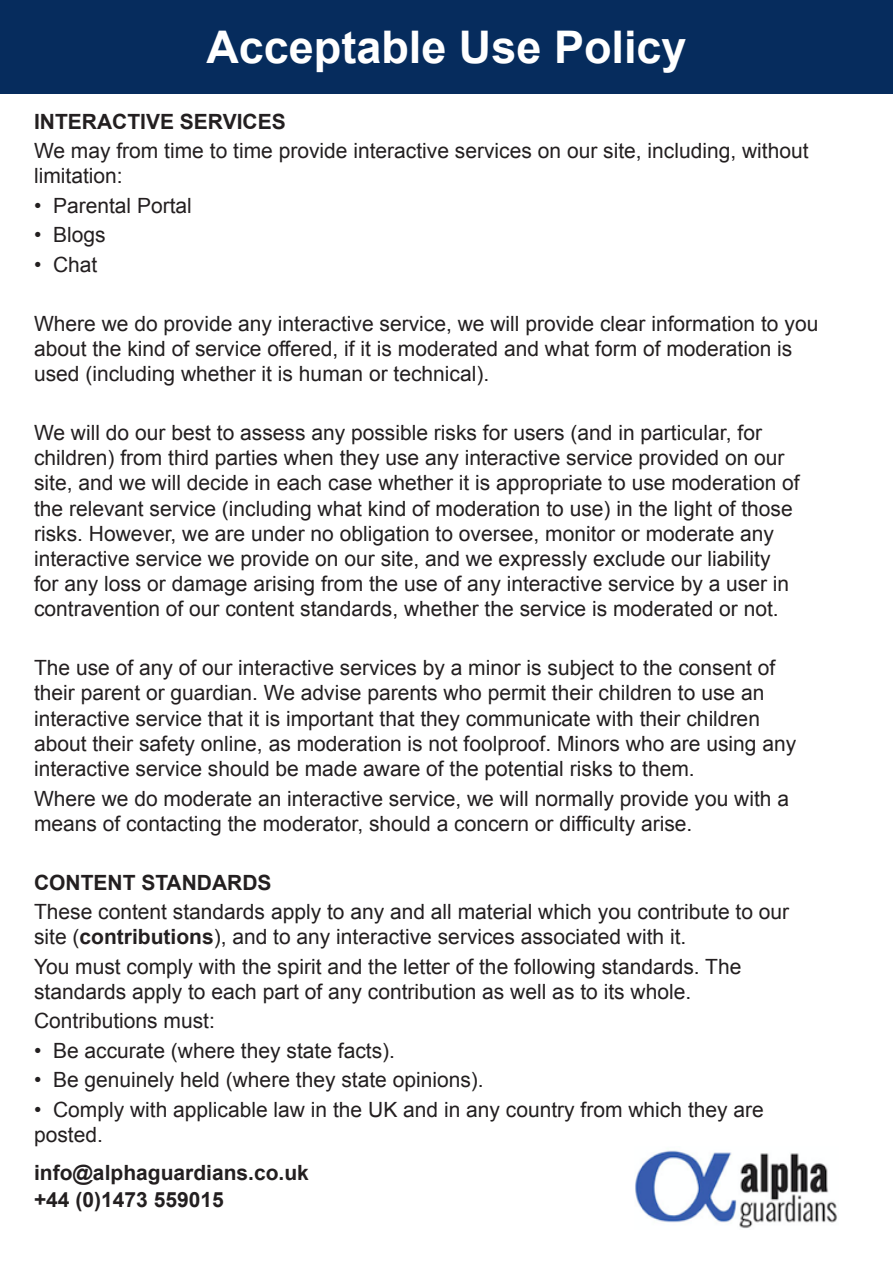
<style>
.page{position:relative;width:893px;height:1263px;background:#fff}
.page>*{position:absolute;margin:0;border:0;box-sizing:border-box;transform-origin:0 0}
.t1{font:700 45px "Arial";color:#fff}
.t2{font:21px/25.2px "Arial";color:#231f20}
.t3{font:700 21px "Arial";color:#231f20}
.s1{font-weight:700}
</style>
<div class="page">
<div style="left:0;top:0;width:893px;height:94px;background:#062c5d"></div>
<img style="left:635px;top:1150px;width:202px;height:79px">
<p class="t1" style="left:206px;top:17px;width:482px">Acceptable Use Policy</p>
<p class="t3" style="left:34px;top:107px;width:253px">INTERACTIVE SERVICES</p>
<p class="t2" style="left:34px;top:138px;width:776px">We may from time to time provide interactive services on our site, including, without limitation:</p>
<p class="t2" style="left:34px;top:193px;width:159px">• Parental Portal</p>
<p class="t2" style="left:34px;top:222px;width:73px">• Blogs</p>
<p class="t2" style="left:34px;top:252px;width:65px">• Chat</p>
<p class="t2" style="left:34px;top:311px;width:786px">Where we do provide any interactive service, we will provide clear information to you about the kind of service offered, if it is moderated and what form of moderation is used (including whether it is human or technical).</p>
<p class="t2" style="left:34px;top:420px;width:767px">We will do our best to assess any possible risks for users (and in particular, for children) from third parties when they use any interactive service provided on our site, and we will decide in each case whether it is appropriate to use moderation of the relevant service (including what kind of moderation to use) in the light of those risks. However, we are under no obligation to oversee, monitor or moderate any interactive service we provide on our site, and we expressly exclude our liability for any loss or damage arising from the use of any interactive service by a user in contravention of our content standards, whether the service is moderated or not.</p>
<p class="t2" style="left:34px;top:655px;width:764px">The use of any of our interactive services by a minor is subject to the consent of their parent or guardian. We advise parents who permit their children to use an interactive service that it is important that they communicate with their children about their safety online, as moderation is not foolproof. Minors who are using any interactive service should be made aware of the potential risks to them.</p>
<p class="t2" style="left:34px;top:786px;width:757px">Where we do moderate an interactive service, we will normally provide you with a means of contacting the moderator, should a concern or difficulty arise.</p>
<p class="t3" style="left:34px;top:868px;width:239px">CONTENT STANDARDS</p>
<p class="t2" style="left:34px;top:899px;width:757px">These content standards apply to any and all material which you contribute to our site (<span class="s1">contributions</span>), and to any interactive services associated with it.</p>
<p class="t2" style="left:34px;top:954px;width:709px">You must comply with the spirit and the letter of the following standards. The standards apply to each part of any contribution as well as to its whole.</p>
<p class="t2" style="left:34px;top:1009px;width:182px">Contributions must:</p>
<p class="t2" style="left:34px;top:1038px;width:363px">• Be accurate (where they state facts).</p>
<p class="t2" style="left:34px;top:1067px;width:451px">• Be genuinely held (where they state opinions).</p>
<p class="t2" style="left:34px;top:1097px;width:731px">• Comply with applicable law in the UK and in any country from which they are posted.</p>
<p class="t3" style="left:34px;top:1159px;width:276px">info@alphaguardians.co.uk</p>
<p class="t3" style="left:34px;top:1186px;width:191px">+44 (0)1473 559015</p>
</div>
